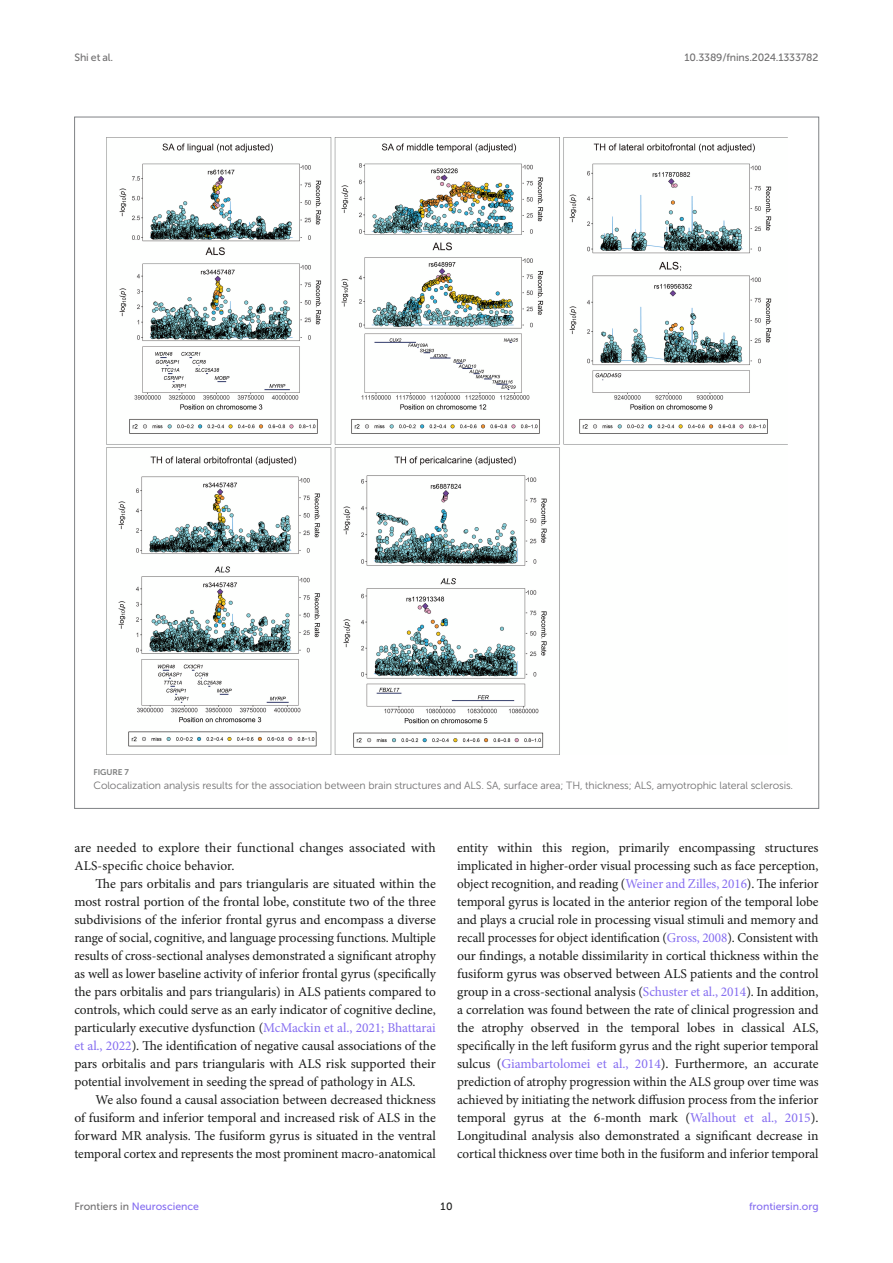
<style>
.page{position:relative;width:893px;height:1263px;background:#fff}
.page>*{position:absolute;margin:0;border:0;box-sizing:border-box;transform-origin:0 0}
.TEXT{font:13.5px/18px "Minion Pro";letter-spacing:-.005em;color:#1b1c1b;text-align:justify}
.FIG_LEG{font:10.5px "Museo Sans 300";letter-spacing:-.01em;color:#706f70}
.t1{font:10.5px "Museo Sans 500";color:#856df0}
.t2{font:10.5px "Museo Sans 500";letter-spacing:-.015em;color:#706f70}
.t3{font:10.5px "Museo Sans 500";color:#1b1c1b}
.FIG_HD{font:8.25px "Museo Sans 700";letter-spacing:-.01em;color:#7e7f7f}
.s1{color:#856df0}
.s2{color:#706f70}
</style>
<div class="page">
<img style="left:106px;top:137px;width:682px;height:618px">
<p class="t2" style="left:74px;top:51px;width:40px">Shi et al.</p>
<p class="t2" style="left:685px;top:51px;width:135px">10.3389/fnins.2024.1333782</p>
<p class="FIG_HD" style="left:94px;top:768px;width:37px">FIGURE 7</p>
<p class="FIG_LEG" style="left:94px;top:780px;width:701px">Colocalization analysis results for the association between brain structures and ALS. SA, surface area; TH, thickness; ALS, amyotrophic lateral sclerosis.</p>
<p class="TEXT" style="left:74px;top:839px;width:363px">are needed to explore their functional changes associated with<br>ALS-specific choice behavior.</p>
<p class="TEXT" style="left:74px;top:875px;width:363px;text-indent:21px">The pars orbitalis and pars triangularis are situated within the most rostral portion of the frontal lobe, constitute two of the three subdivisions of the inferior frontal gyrus and encompass a diverse range of social, cognitive, and language processing functions. Multiple results of cross-sectional analyses demonstrated a significant atrophy as well as lower baseline activity of inferior frontal gyrus (specifically the pars orbitalis and pars triangularis) in ALS patients compared to controls, which could serve as an early indicator of cognitive decline, particularly executive dysfunction (<span class="s1">McMackin et al., 2021; Bhattarai et al., 2022</span>). The identification of negative causal associations of the pars orbitalis and pars triangularis with ALS risk supported their potential involvement in seeding the spread of pathology in ALS.</p>
<p class="TEXT" style="left:74px;top:1091px;width:363px;text-indent:21px">We also found a causal association between decreased thickness of fusiform and inferior temporal and increased risk of ALS in the forward MR analysis. The fusiform gyrus is situated in the ventral temporal cortex and represents the most prominent macro-anatomical</p>
<p class="TEXT" style="left:457px;top:839px;width:363px">entity within this region, primarily encompassing structures implicated in higher-order visual processing such as face perception, object recognition, and reading (<span class="s1">Weiner and Zilles, 2016</span>). The inferior temporal gyrus is located in the anterior region of the temporal lobe and plays a crucial role in processing visual stimuli and memory and recall processes for object identification (<span class="s1">Gross, 2008</span>). Consistent with our findings, a notable dissimilarity in cortical thickness within the fusiform gyrus was observed between ALS patients and the control group in a cross-sectional analysis (<span class="s1">Schuster et al., 2014</span>). In addition, a correlation was found between the rate of clinical progression and the atrophy observed in the temporal lobes in classical ALS, specifically in the left fusiform gyrus and the right superior temporal sulcus (<span class="s1">Giambartolomei et al., 2014</span>). Furthermore, an accurate prediction of atrophy progression within the ALS group over time was achieved by initiating the network diffusion process from the inferior temporal gyrus at the 6-month mark (<span class="s1">Walhout et al., 2015</span>).<br>Longitudinal analysis also demonstrated a significant decrease in cortical thickness over time both in the fusiform and inferior temporal</p>
<p class="t1" style="left:74px;top:1200px;width:126px"><span class="s2">Frontiers in</span> Neuroscience</p>
<p class="t3" style="left:440px;top:1200px;width:14px">10</p>
<p class="t1" style="left:749px;top:1200px;width:71px">frontiersin.org</p>
</div>
